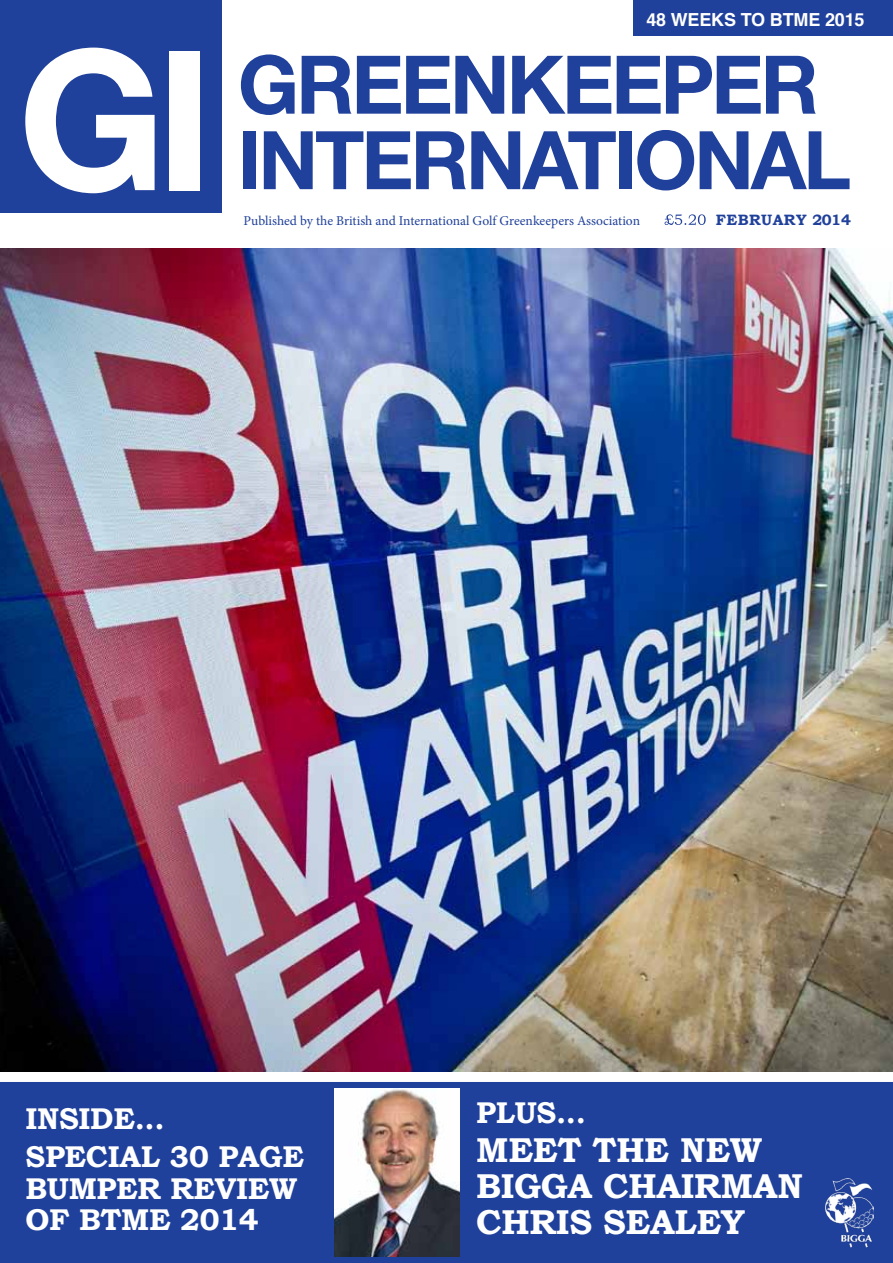
<style>
.page{position:relative;width:893px;height:1263px;background:#fff}
.page>*{position:absolute;margin:0;border:0;box-sizing:border-box;transform-origin:0 0}
.t1{font:700 195px "Helvetica Neue";color:#fff}
.t2{font:700 81px "Helvetica Neue";letter-spacing:-.04em;color:#20419b}
.t3{font:700 34.5px/36px "Bookman Old Style";letter-spacing:-.01em;color:#fff}
.t4{font:700 30px/31.5px "Bookman Old Style";letter-spacing:-.01em;color:#fff}
.t5{font:700 18px "Helvetica";letter-spacing:-.01em;color:#fff}
.t6{font:700 15px "Bookman Old Style";letter-spacing:.03em;color:#20419b}
.t7{font:13.5px "Minion Pro";letter-spacing:-.005em;color:#20419b}
</style>
<div class="page">
<div style="left:0;top:1082px;width:893px;height:181px;background:#20419b"></div>
<svg style="left:665px;top:214px;width:41px;height:11px"></svg>
<div style="left:0;top:0;width:221px;height:213px;background:#20419b"></div>
<img style="left:825px;top:1178px;width:48px;height:69px">
<div style="left:634px;top:0;width:259px;height:35px;background:#20419b"></div>
<img style="left:0;top:249px;width:893px;height:822px">
<img style="left:334px;top:1089px;width:125px;height:167px">
<p class="t1" style="left:18px;top:-32px;width:197px">GI</p>
<p class="t5" style="left:646px;top:5px;width:220px">48 WEEKS TO BTME 2015</p>
<p class="t2" style="left:238px;top:21px;width:583px">GREENKEEPER</p>
<p class="t2" style="left:238px;top:97px;width:615px">INTERNATIONAL</p>
<p class="t7" style="left:244px;top:211px;width:398px">Published by the British and International Golf Greenkeepers Association</p>
<p class="t6" style="left:716px;top:211px;width:137px">FEBRUARY 2014</p>
<p class="t4" style="left:26px;top:1102px;width:141px">INSIDE...</p>
<p class="t4" style="left:476px;top:1096px;width:111px">PLUS...</p>
<p class="t4" style="left:26px;top:1141px;width:280px">SPECIAL 30 PAGE<br>BUMPER REVIEW<br>OF BTME 2014</p>
<p class="t3" style="left:476px;top:1131px;width:58px">MEET</p>
<p class="t3" style="left:476px;top:1131px;width:258px;text-indent:116px">THE NEW<br>BIGGA CHAIRMAN<br>CHRIS</p>
<p class="t3" style="left:603px;top:1203px;width:48px">SEALEY</p>
</div>
